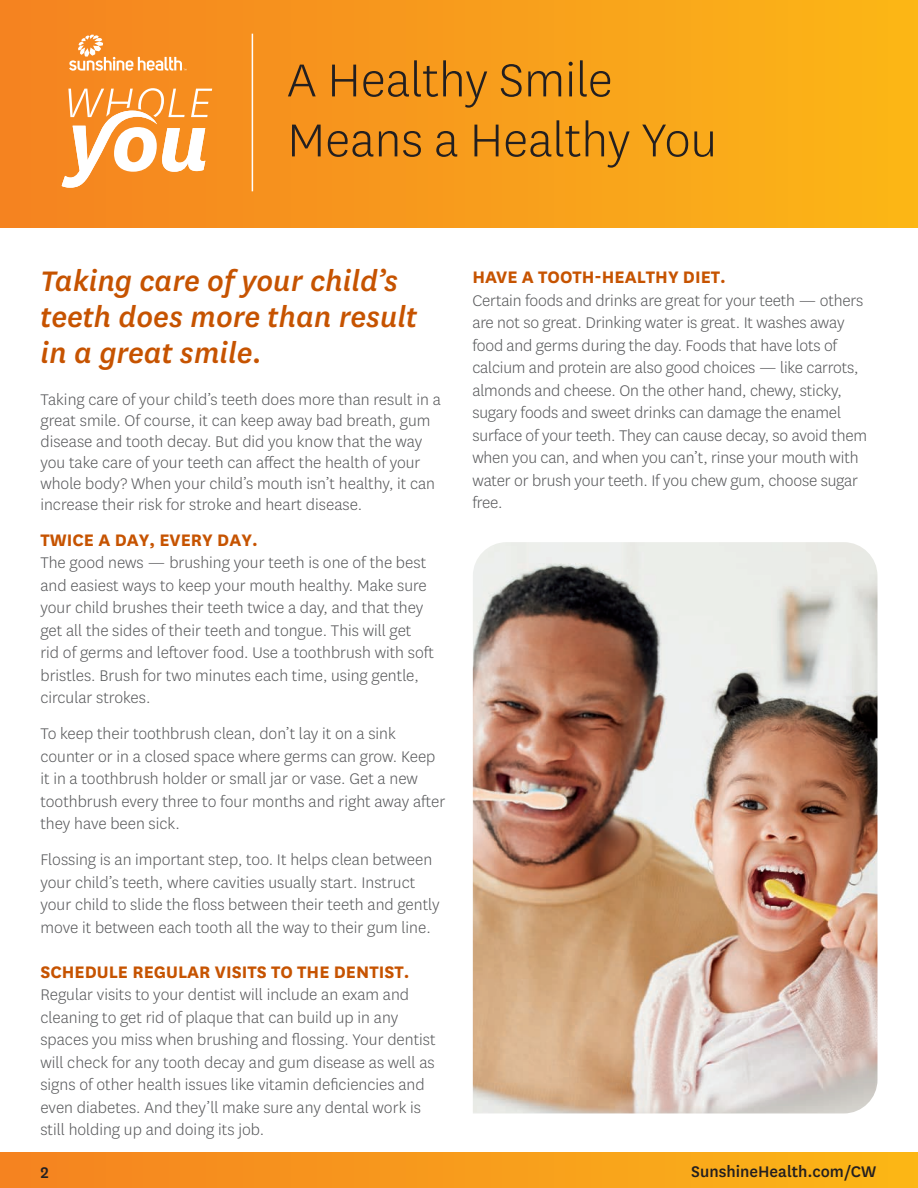
<style>
.page{position:relative;width:918px;height:1188px;background:#fff}
.page>*{position:absolute;margin:0;border:0;box-sizing:border-box;transform-origin:0 0}
.t1{font:300 54px/60px "Centene Sans";color:#231f20}
.t2{font:italic 500 33px/36px "Centene Sans";color:#c65300}
.t3{font:700 19.5px "Centene Sans";color:#c65300}
.t4{font:300 18px/22.5px "Centene Sans";color:#57585a}
.t5{font:500 18px "Centene Sans";color:#231f20}
</style>
<div class="page">
<div style="left:0;top:1153px;width:918px;height:35px;background:linear-gradient(to right,#f48221,#fbb617)"></div>
<div style="left:0;top:0;width:918px;height:228px;background:linear-gradient(to right,#f48221,#fbb617)"></div>
<svg style="left:62px;top:88px;width:150px;height:100px"></svg>
<hr style="left:252px;top:34px;width:1px;height:157px;background:#fff">
<svg style="left:69px;top:35px;width:117px;height:36px;background:#f7a14c"></svg>
<img style="left:473px;top:542px;width:405px;height:571px">
<h2 class="t1" style="left:287px;top:48px;width:431px">A Healthy Smile<br>Means a Healthy You</h2>
<h3 class="t2" style="left:40px;top:261px;width:378px">Taking care of your child’s teeth does more than result in a great smile.</h3>
<p class="t4" style="left:40px;top:388px;width:402px;line-height:21px">Taking care of your child’s teeth does more than result in a great smile. Of course, it can keep away bad breath, gum disease and tooth decay. But did you know that the way you take care of your teeth can affect the health of your whole body? When your child’s mouth isn’t healthy, it can increase their risk for stroke and heart disease.</p>
<h4 class="t3" style="left:40px;top:526px;width:219px">TWICE A DAY, EVERY DAY.</h4>
<p class="t4" style="left:40px;top:551px;width:395px">The good news — brushing your teeth is one of the best and easiest ways to keep your mouth healthy. Make sure your child brushes their teeth twice a day, and that they get all the sides of their teeth and tongue. This will get rid of germs and leftover food. Use a toothbrush with soft bristles. Brush for two minutes each time, using gentle, circular strokes.</p>
<p class="t4" style="left:40px;top:722px;width:407px">To keep their toothbrush clean, don’t lay it on a sink counter or in a closed space where germs can grow. Keep it in a toothbrush holder or small jar or vase. Get a new toothbrush every three to four months and right away after they have been sick.</p>
<p class="t4" style="left:40px;top:848px;width:401px">Flossing is an important step, too. It helps clean between your child’s teeth, where cavities usually start. Instruct your child to slide the floss between their teeth and gently move it between each tooth all the way to their gum line.</p>
<h4 class="t3" style="left:40px;top:958px;width:370px">SCHEDULE REGULAR VISITS TO THE DENTIST.</h4>
<p class="t4" style="left:40px;top:983px;width:397px">Regular visits to your dentist will include an exam and cleaning to get rid of plaque that can build up in any spaces you miss when brushing and flossing. Your dentist will check for any tooth decay and gum disease as well as signs of other health issues like vitamin deficiencies and even diabetes. And they’ll make sure any dental work is still holding up and doing its job.</p>
<h4 class="t3" style="left:472px;top:263px;width:255px">HAVE A TOOTH-HEALTHY DIET.</h4>
<p class="t4" style="left:472px;top:288px;width:396px">Certain foods and drinks are great for your teeth — others are not so great. Drinking water is great. It washes away food and germs during the day. Foods that have lots of calcium and protein are also good choices — like carrots, almonds and cheese. On the other hand, chewy, sticky, sugary foods and sweet drinks can damage the enamel surface of your teeth. They can cause decay, so avoid them when you can, and when you can’t, rinse your mouth with water or brush your teeth. If you chew gum, choose sugar free.</p>
<p class="t5" style="left:40px;top:1160px;width:10px">2</p>
<p class="t5" style="left:691px;top:1159px;width:187px">SunshineHealth.com/CW</p>
</div>
